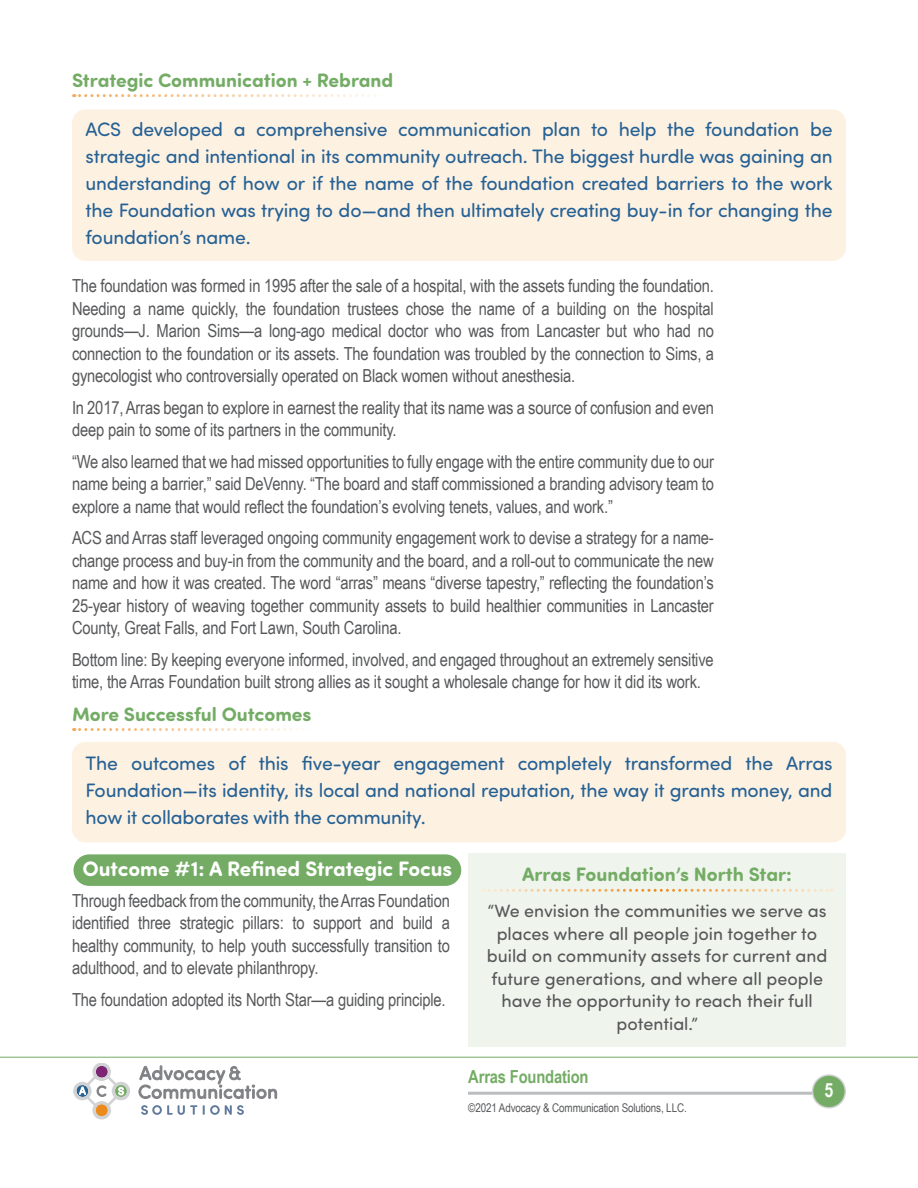
<style>
.page{position:relative;width:918px;height:1188px;background:#fff}
.page>*{position:absolute;margin:0;border:0;box-sizing:border-box;transform-origin:0 0}
.subhead_green_bar{font:700 21px "Sofia Pro Soft";color:#fff}
.text_with_background{font:19.5px/27px "Sofia Pro Soft";letter-spacing:-.01em;color:#266194;text-align:justify}
.subheadbold_green{font:700 19.5px "Sofia Pro Soft";color:#74ac65}
.subhead_sidebar{font:700 19.5px "Sofia Pro Soft";color:#74ac65}
.t1{font:700 19.5px "Arial Narrow";color:#fff}
.text{font:18px/22.5px "Arial Narrow";letter-spacing:-.01em;color:#57585a;text-align:justify}
.sidebar_text{font:18px/22.5px "Sofia Pro Soft";color:#57585a;text-align:center}
.t2{font:700 18px "Arial Narrow";letter-spacing:-.01em;color:#74ac65}
.t3{font:12px "Arial Narrow";letter-spacing:-.01em;color:#57585a}
</style>
<div class="page">
<hr style="left:0;top:1057px;width:918px;height:1px;background:#74ac65">
<svg style="left:139px;top:1066px;width:138px;height:33px"></svg>
<svg style="left:141px;top:1105px;width:56px;height:10px"></svg>
<svg style="left:203px;top:1105px;width:41px;height:10px"></svg>
<svg style="left:73px;top:1063px;width:57px;height:57px"></svg>
<hr style="left:468px;top:1092px;width:369px;height:3px;background:#bcbdc0">
<div style="left:813px;top:1075px;width:32px;height:33px;background:#74ac65;border-radius:50%"></div>
<div style="left:812px;top:1074px;width:34px;height:35px;border:2px solid #d1d2d4;border-radius:50%"></div>
<svg style="left:74px;top:94px;width:302px;height:3px"></svg>
<div style="left:72px;top:110px;width:774px;height:151px;background:#fdf1e2;border-radius:14px"></div>
<div style="left:468px;top:853px;width:378px;height:194px;background:#eff5ec"></div>
<svg style="left:483px;top:889px;width:349px;height:3px"></svg>
<svg style="left:74px;top:728px;width:224px;height:3px"></svg>
<div style="left:72px;top:742px;width:774px;height:100px;background:#fdf1e2;border-radius:14px"></div>
<div style="left:74px;top:854px;width:387px;height:32px;background:#74ac65;border-radius:16px"></div>
<p class="subheadbold_green" style="left:72px;top:66px;width:323px">Strategic Communication + Rebrand</p>
<p class="text_with_background" style="left:86px;top:115px;width:749px">ACS developed a comprehensive communication plan to help the foundation be strategic and intentional in its community outreach. The biggest hurdle was gaining an understanding of how or if the name of the foundation created barriers to the work the Foundation was trying to do—and then ultimately creating buy-in for changing the foundation’s name.</p>
<p class="text" style="left:72px;top:274px;width:644px">The foundation was formed in 1995 after the sale of a hospital, with the assets funding the foundation.<br>Needing a name quickly, the foundation trustees chose the name of a building on the hospital grounds—J. Marion Sims—a long-ago medical doctor who was from Lancaster but who had no connection to the foundation or its assets. The foundation was troubled by the connection to Sims, a gynecologist who controversially operated on Black women without anesthesia.</p>
<p class="text" style="left:72px;top:395px;width:643px">In 2017, Arras began to explore in earnest the reality that its name was a source of confusion and even deep pain to some of its partners in the community.</p>
<p class="text" style="left:72px;top:449px;width:644px">“We also learned that we had missed opportunities to fully engage with the entire community due to our name being a barrier,” said DeVenny. “The board and staff commissioned a branding advisory team to explore a name that would reflect the foundation’s evolving tenets, values, and work.”</p>
<p class="text" style="left:72px;top:526px;width:643px">ACS and Arras staff leveraged ongoing community engagement work to devise a strategy for a name&shy;change process and buy-in from the community and the board, and a roll-out to communicate the new name and how it was created. The word “arras” means “diverse tapestry,” reflecting the foundation’s 25-year history of weaving together community assets to build healthier communities in Lancaster County, Great Falls, and Fort Lawn, South Carolina.</p>
<p class="text" style="left:72px;top:647px;width:643px">Bottom line: By keeping everyone informed, involved, and engaged throughout an extremely sensitive time, the Arras Foundation built strong allies as it sought a wholesale change for how it did its work.</p>
<p class="subheadbold_green" style="left:72px;top:699px;width:241px">More Successful Outcomes</p>
<p class="text_with_background" style="left:86px;top:749px;width:749px">The outcomes of this five-year engagement completely transformed the Arras Foundation—its identity, its local and national reputation, the way it grants money, and how it collaborates with the community.</p>
<p class="subhead_green_bar" style="left:82px;top:853px;width:371px">Outcome #1: A Refined Strategic Focus</p>
<p class="text" style="left:72px;top:889px;width:379px">Through feedback from the community, the Arras Foundation identified three strategic pillars: to support and build a healthy community, to help youth successfully transition to adulthood, and to elevate philanthropy.</p>
<p class="text" style="left:72px;top:988px;width:375px">The foundation adopted its North Star—a guiding principle.</p>
<p class="subhead_sidebar" style="left:522px;top:860px;width:271px">Arras Foundation’s North Star:</p>
<p class="sidebar_text" style="left:487px;top:899px;width:342px">“We envision the communities we serve as places where all people join together to build on community assets for current and future generations, and where all people have the opportunity to reach their full potential.”</p>
<p class="t2" style="left:468px;top:1063px;width:122px">Arras Foundation</p>
<p class="t3" style="left:468px;top:1099px;width:220px">©2021 Advocacy &amp; Communication Solutions, LLC.</p>
<p class="t1" style="left:824px;top:1076px;width:10px">5</p>
</div>
